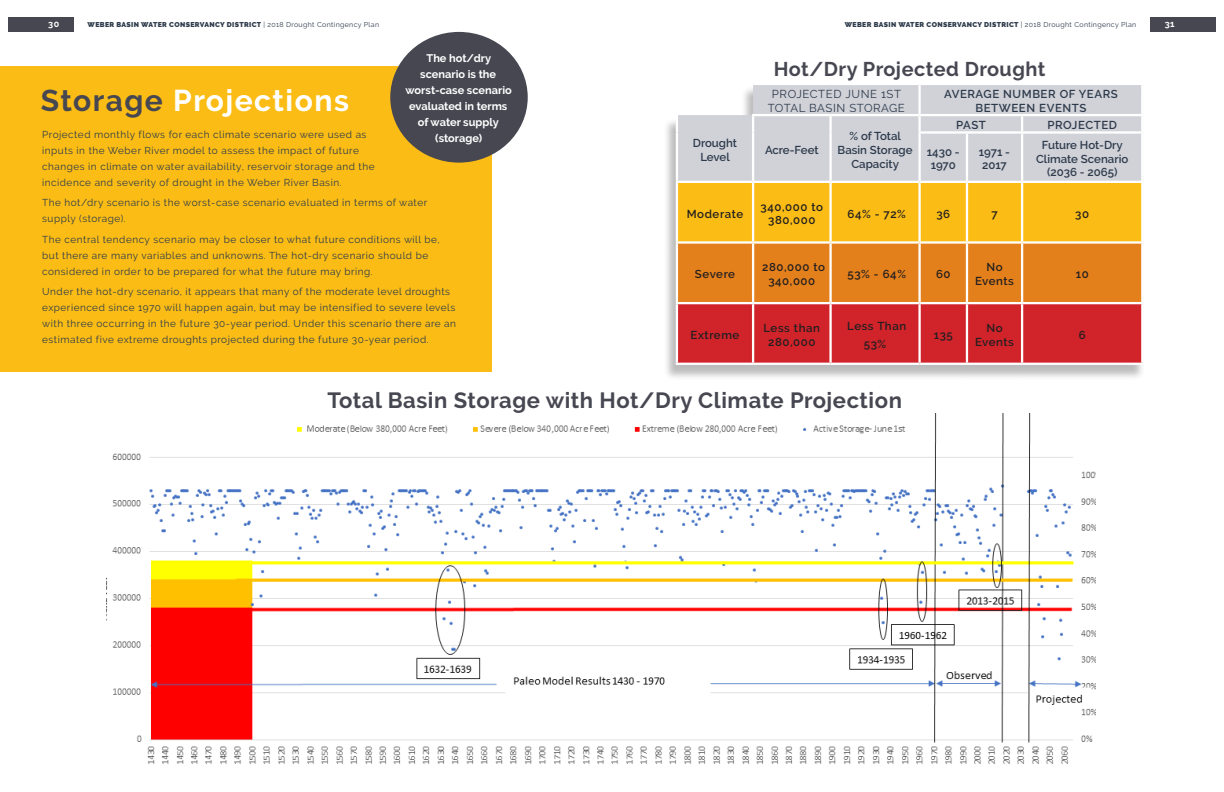
<style>
.page{position:relative;width:1224px;height:792px;background:#fff}
.page>*{position:absolute;margin:0;border:0;box-sizing:border-box;transform-origin:0 0}
.Yellow_Subheading{font:700 30px "Raleway";letter-spacing:.05em;color:#fff}
.Yellow_Subheading-2{font:700 22px "Raleway";letter-spacing:.025em;color:#474752}
.Yellow_Subheading-3{font:700 19.9px "Raleway";letter-spacing:.025em;color:#474752}
.t1{font:600 11.5px/13.8px "Raleway";letter-spacing:.05em;color:#231f20;text-align:center}
.t2{font:600 11.5px/13.8px "Raleway";color:#2d3a4b;text-align:center}
.t3{font:600 11.5px/13.8px "Raleway";letter-spacing:.05em;color:#2d3a4b;text-align:center}
.t4{font:11.5px/13.8px "Raleway";letter-spacing:.05em;color:#2d3a4b;text-align:center}
.t5{font:700 11px/16px "Raleway";color:#fff;text-align:center}
.t6{font:10px/16px "Raleway";letter-spacing:.05em;color:#2d3a4b}
.t7{font:700 9px "Raleway";color:#fff}
.t8{font:900 7px "Raleway";letter-spacing:.05em;color:#2d3a4b}
.s1{font-weight:400}
.s2{color:#474752}
</style>
<div class="page">
<div style="left:0;top:66px;width:491px;height:306px;background:#fbbd15"></div>
<img style="left:106px;top:414px;width:990px;height:350px">
<div style="left:390px;top:32px;width:138px;height:131px;background:#474752;border-radius:50%"></div>
<div style="left:663px;top:85px;width:482px;height:296px;background:#231f20;opacity:.3"></div>
<svg style="left:677px;top:85px;width:464px;height:96px;background:#d3d4da"></svg>
<svg style="left:678px;top:183px;width:463px;height:180px;background:#e5751f"></svg>
<hr style="left:918px;top:85px;width:3px;height:29px;background:#fff">
<hr style="left:1141px;top:85px;width:2px;height:29px;background:#fff">
<svg style="left:676px;top:115px;width:2px;height:17px"></svg>
<hr style="left:752px;top:114px;width:79px;height:2px;background:#fff">
<svg style="left:752px;top:116px;width:2px;height:16px"></svg>
<hr style="left:831px;top:114px;width:89px;height:2px;background:#fff">
<hr style="left:829px;top:116px;width:3px;height:16px;background:#fff">
<hr style="left:920px;top:114px;width:47px;height:2px;background:#fff">
<hr style="left:918px;top:116px;width:3px;height:15px;background:#fff">
<hr style="left:967px;top:114px;width:55px;height:2px;background:#fff">
<hr style="left:1022px;top:114px;width:121px;height:2px;background:#fff">
<svg style="left:1021px;top:116px;width:2px;height:15px"></svg>
<svg style="left:1141px;top:116px;width:2px;height:15px"></svg>
<hr style="left:676px;top:132px;width:2px;height:49px;background:#fff">
<hr style="left:752px;top:132px;width:2px;height:49px;background:#fff">
<hr style="left:829px;top:132px;width:3px;height:49px;background:#fff">
<hr style="left:918px;top:131px;width:49px;height:3px;background:#fff">
<hr style="left:918px;top:134px;width:3px;height:47px;background:#fff">
<hr style="left:967px;top:131px;width:55px;height:3px;background:#fff">
<hr style="left:966px;top:134px;width:2px;height:47px;background:#fff">
<hr style="left:1022px;top:131px;width:121px;height:3px;background:#fff">
<hr style="left:1021px;top:134px;width:2px;height:47px;background:#fff">
<hr style="left:1141px;top:134px;width:2px;height:47px;background:#fff">
<hr style="left:676px;top:181px;width:77px;height:2px;background:#fff">
<hr style="left:676px;top:183px;width:2px;height:58px;background:#fff">
<hr style="left:753px;top:181px;width:78px;height:2px;background:#fff">
<hr style="left:752px;top:183px;width:2px;height:58px;background:#fff">
<hr style="left:831px;top:181px;width:89px;height:2px;background:#fff">
<hr style="left:829px;top:183px;width:3px;height:58px;background:#fff">
<hr style="left:920px;top:181px;width:47px;height:2px;background:#fff">
<hr style="left:918px;top:183px;width:3px;height:58px;background:#fff">
<hr style="left:967px;top:181px;width:55px;height:2px;background:#fff">
<hr style="left:966px;top:183px;width:2px;height:58px;background:#fff">
<hr style="left:1022px;top:181px;width:121px;height:2px;background:#fff">
<hr style="left:1021px;top:183px;width:2px;height:58px;background:#fff">
<hr style="left:1141px;top:183px;width:2px;height:58px;background:#fff">
<hr style="left:676px;top:241px;width:77px;height:3px;background:#fff">
<hr style="left:676px;top:244px;width:2px;height:58px;background:#fff">
<hr style="left:753px;top:241px;width:78px;height:3px;background:#fff">
<hr style="left:752px;top:244px;width:2px;height:58px;background:#fff">
<hr style="left:831px;top:241px;width:89px;height:3px;background:#fff">
<hr style="left:829px;top:244px;width:3px;height:58px;background:#fff">
<hr style="left:920px;top:241px;width:47px;height:3px;background:#fff">
<hr style="left:918px;top:244px;width:3px;height:58px;background:#fff">
<hr style="left:967px;top:241px;width:55px;height:3px;background:#fff">
<hr style="left:966px;top:244px;width:2px;height:58px;background:#fff">
<hr style="left:1022px;top:241px;width:121px;height:3px;background:#fff">
<hr style="left:1021px;top:244px;width:2px;height:58px;background:#fff">
<hr style="left:1141px;top:244px;width:2px;height:58px;background:#fff">
<hr style="left:676px;top:302px;width:77px;height:2px;background:#fff">
<hr style="left:676px;top:304px;width:2px;height:59px;background:#fff">
<hr style="left:753px;top:302px;width:78px;height:2px;background:#fff">
<hr style="left:752px;top:304px;width:2px;height:59px;background:#fff">
<hr style="left:831px;top:302px;width:89px;height:2px;background:#fff">
<hr style="left:829px;top:304px;width:3px;height:59px;background:#fff">
<hr style="left:920px;top:302px;width:47px;height:2px;background:#fff">
<hr style="left:918px;top:304px;width:3px;height:59px;background:#fff">
<hr style="left:967px;top:302px;width:55px;height:2px;background:#fff">
<hr style="left:966px;top:304px;width:2px;height:59px;background:#fff">
<hr style="left:1022px;top:302px;width:121px;height:2px;background:#fff">
<hr style="left:1021px;top:304px;width:2px;height:59px;background:#fff">
<hr style="left:1141px;top:304px;width:2px;height:59px;background:#fff">
<hr style="left:676px;top:363px;width:77px;height:2px;background:#fff">
<hr style="left:753px;top:363px;width:78px;height:2px;background:#fff">
<hr style="left:831px;top:363px;width:89px;height:2px;background:#fff">
<hr style="left:920px;top:363px;width:47px;height:2px;background:#fff">
<hr style="left:967px;top:363px;width:55px;height:2px;background:#fff">
<hr style="left:1022px;top:363px;width:121px;height:2px;background:#fff">
<div style="left:8px;top:18px;width:65px;height:14px;background:#474752"></div>
<div style="left:1151px;top:18px;width:65px;height:14px;background:#474752"></div>
<p class="t7" style="left:48px;top:19px;width:12px">30</p>
<p class="t8" style="left:88px;top:21px;width:293px">WEBER BASIN WATER CONSERVANCY DISTRICT <span class="s1">| 2018 Drought Contingency Plan</span></p>
<p class="t8" style="left:845px;top:21px;width:293px">WEBER BASIN WATER CONSERVANCY DISTRICT <span class="s1">| 2018 Drought Contingency Plan</span></p>
<p class="t7" style="left:1165px;top:19px;width:11px">31</p>
<p class="t5" style="left:406px;top:51px;width:108px">The hot/dry scenario is the worst-case scenario evaluated in terms of water supply (storage)</p>
<p class="Yellow_Subheading-3" style="left:774px;top:57px;width:273px">Hot/Dry Projected Drought</p>
<p class="Yellow_Subheading" style="left:41px;top:83px;width:310px"><span class="s2">Storage</span> Projections</p>
<p class="t6" style="left:42px;top:126px;width:334px">Projected monthly flows for each climate scenario were used as inputs in the Weber River model to assess the impact of future changes in climate on water availability, reservoir storage and the incidence and severity of drought in the Weber River Basin.</p>
<p class="t6" style="left:42px;top:195px;width:387px">The hot/dry scenario is the worst-case scenario evaluated in terms of water supply (storage).</p>
<p class="t6" style="left:42px;top:231px;width:399px">The central tendency scenario may be closer to what future conditions will be, but there are many variables and unknowns. The hot-dry scenario should be considered in order to be prepared for what the future may bring.</p>
<p class="t6" style="left:42px;top:284px;width:415px">Under the hot-dry scenario, it appears that many of the moderate level droughts experienced since 1970 will happen again, but may be intensified to severe levels with three occurring in the future 30-year period. Under this scenario there are an estimated five extreme droughts projected during the future 30-year period.</p>
<p class="t4" style="left:768px;top:87px;width:139px">PROJECTED JUNE 1ST<br>TOTAL BASIN STORAGE</p>
<p class="t3" style="left:944px;top:87px;width:175px">AVERAGE NUMBER OF YEARS<br>BETWEEN EVENTS</p>
<p class="t2" style="left:956px;top:118px;width:31px">PAST</p>
<p class="t3" style="left:1047px;top:118px;width:71px">PROJECTED</p>
<p class="t2" style="left:927px;top:145px;width:34px">1430 -<br>1970</p>
<p class="t2" style="left:979px;top:145px;width:33px;text-align:left">1971 -<br>2017</p>
<p class="t2" style="left:1036px;top:138px;width:94px">Future Hot-Dry<br>Climate Scenario</p>
<p class="t2" style="left:1047px;top:165px;width:72px">(2036 - 2065)</p>
<p class="t2" style="left:838px;top:129px;width:76px">% of Total<br>Basin Storage<br>Capacity</p>
<p class="t2" style="left:693px;top:136px;width:46px">Drought<br>Level</p>
<p class="t2" style="left:765px;top:143px;width:55px">Acre-Feet</p>
<p class="t1" style="left:687px;top:207px;width:58px">Moderate</p>
<p class="t1" style="left:761px;top:200px;width:64px">340,000 to<br>380,000</p>
<p class="t1" style="left:848px;top:207px;width:60px">64% - 72%</p>
<p class="t1" style="left:936px;top:207px;width:15px">36</p>
<p class="t1" style="left:991px;top:207px;width:8px">7</p>
<p class="t1" style="left:1075px;top:207px;width:15px">30</p>
<p class="t1" style="left:695px;top:267px;width:42px">Severe</p>
<p class="t1" style="left:762px;top:260px;width:64px">280,000 to<br>340,000</p>
<p class="t1" style="left:848px;top:267px;width:60px">53% - 64%</p>
<p class="t1" style="left:936px;top:267px;width:16px">60</p>
<p class="t1" style="left:975px;top:260px;width:40px">No<br>Events</p>
<p class="t1" style="left:1076px;top:267px;width:15px">10</p>
<p class="t1" style="left:691px;top:328px;width:50px">Extreme</p>
<p class="t1" style="left:764px;top:321px;width:58px">Less than<br>280,000</p>
<p class="t1" style="left:847px;top:316px;width:60px;line-height:18.3px">Less Than<br>53%</p>
<p class="t1" style="left:934px;top:328px;width:21px">135</p>
<p class="t1" style="left:975px;top:321px;width:40px">No<br>Events</p>
<p class="t1" style="left:1079px;top:328px;width:8px">6</p>
<p class="Yellow_Subheading-2" style="left:328px;top:388px;width:576px">Total Basin Storage with Hot/Dry Climate Projection</p>
</div>
